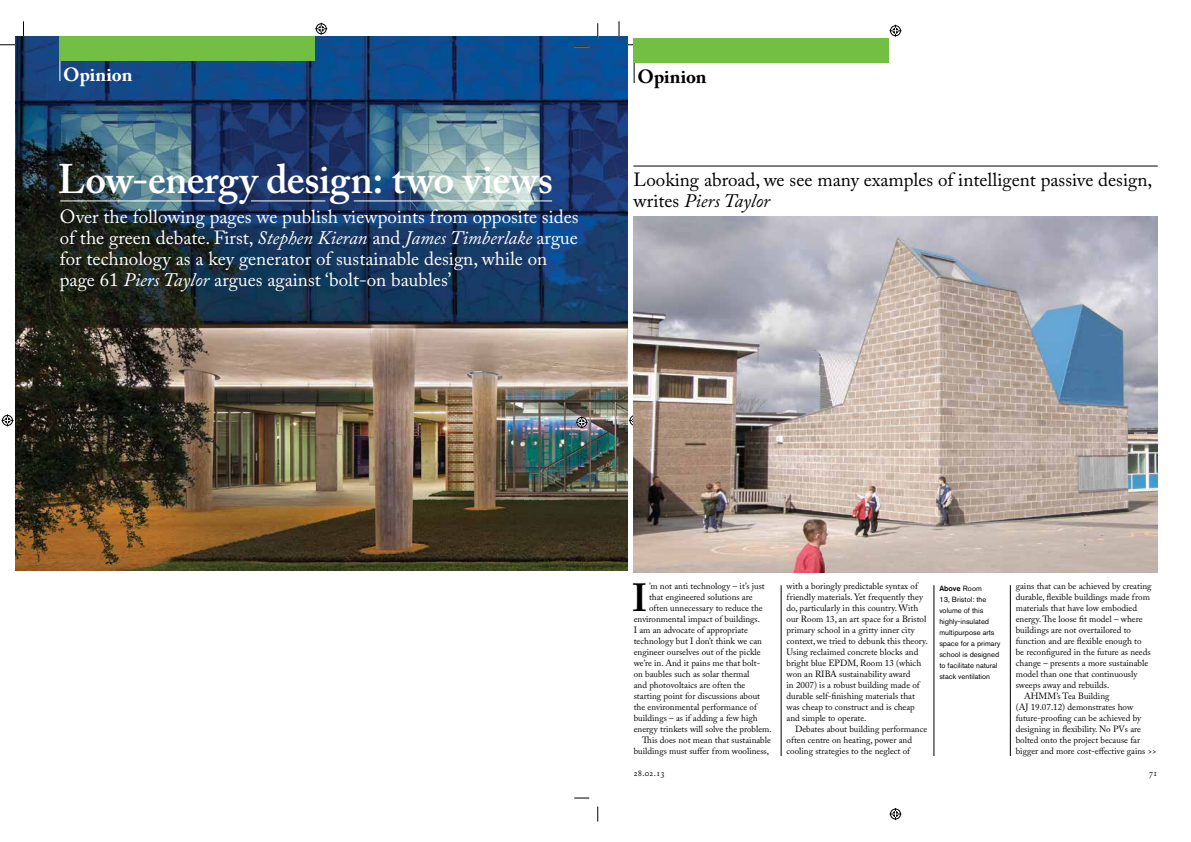
<style>
.page{position:relative;width:1191px;height:842px;background:#fff}
.page>*{position:absolute;margin:0;border:0;box-sizing:border-box;transform-origin:0 0}
.t1{font:600 41px "Adobe Caslon Pro";letter-spacing:-.01em;color:#fff}
.t2{font:600 39px "Adobe Caslon Pro";color:#000}
.t3{font:19px/21px "Adobe Caslon Pro";color:#fff}
.t4{font:19px/21px "Adobe Caslon Pro";color:#000}
.t5{font:700 19px "Adobe Caslon Pro";color:#fff}
.t6{font:700 19px "Adobe Caslon Pro";color:#000}
.t7{font:9px/11px "Adobe Caslon Pro";color:#000}
.t8{font:7.5px/11px "Akzidenz Grotesk BQ";color:#000}
.s1{font-style:italic}
.s2{font-weight:500}
</style>
<div class="page">
<img style="left:15px;top:36px;width:612px;height:535px">
<hr style="left:60px;top:36px;width:1px;height:45px;background:#fff">
<div style="left:60px;top:36px;width:255px;height:24px;background:#72bf44"></div>
<hr style="left:60px;top:201px;width:155px;height:1px;background:#fff">
<hr style="left:251px;top:201px;width:74px;height:1px;background:#fff">
<hr style="left:354px;top:201px;width:198px;height:1px;background:#fff">
<svg style="left:0;top:44px;width:15px;height:2px"></svg>
<svg style="left:627px;top:44px;width:7px;height:2px"></svg>
<svg style="left:23px;top:21px;width:1px;height:15px"></svg>
<svg style="left:618px;top:21px;width:2px;height:15px"></svg>
<svg style="left:315px;top:23px;width:12px;height:12px"></svg>
<svg style="left:2px;top:414px;width:12px;height:12px"></svg>
<svg style="left:629px;top:414px;width:5px;height:12px"></svg>
<hr style="left:634px;top:38px;width:1px;height:45px;background:#000">
<img style="left:634px;top:217px;width:523px;height:356px">
<hr style="left:1010px;top:585px;width:1px;height:171px;background:#000">
<hr style="left:933px;top:585px;width:1px;height:171px;background:#000">
<hr style="left:781px;top:585px;width:1px;height:171px;background:#000">
<div style="left:634px;top:38px;width:255px;height:24px;background:#72bf44"></div>
<hr style="left:633px;top:166px;width:524px;height:1px;background:#000">
<svg style="left:574px;top:46px;width:15px;height:2px"></svg>
<svg style="left:574px;top:797px;width:15px;height:2px"></svg>
<svg style="left:597px;top:23px;width:1px;height:15px"></svg>
<svg style="left:597px;top:806px;width:1px;height:15px"></svg>
<svg style="left:889px;top:25px;width:12px;height:12px"></svg>
<svg style="left:889px;top:808px;width:12px;height:12px"></svg>
<svg style="left:576px;top:416px;width:12px;height:12px"></svg>
<h3 class="t5" style="left:63px;top:63px;width:71px">Opinion</h3>
<h1 class="t1" style="left:58px;top:155px;width:497px">Low-energy design: two views</h1>
<p class="t3" style="left:60px;top:206px;width:520px">Over the following pages we publish viewpoints from opposite sides of the green debate. First, <span class="s1">Stephen Kieran</span> and <span class="s1">James Timberlake</span> argue for technology as a key generator of sustainable design, while on page 61 <span class="s1">Piers Taylor</span> argues against ‘bolt-on baubles’</p>
<h3 class="t6" style="left:637px;top:65px;width:71px">Opinion</h3>
<h3 class="t4" style="left:633px;top:169px;width:520px">Looking abroad, we see many examples of intelligent passive design, writes <span class="s1">Piers Taylor</span></h3>
<h2 class="t2" style="left:632px;top:575px;width:17px">I</h2>
<p class="t7" style="left:649px;top:580px;width:117px">’m not anti technology – it’s just</p>
<p class="t7" style="left:649px;top:591px;width:105px">that engineered solutions are</p>
<p class="t7" style="left:649px;top:602px;width:115px">often unnecessary to reduce the</p>
<p class="t7" style="left:634px;top:613px;width:128px">environmental impact of buildings.</p>
<p class="t7" style="left:634px;top:624px;width:116px">I am an advocate of appropriate</p>
<p class="t7" style="left:634px;top:635px;width:130px">technology but I don’t think we can</p>
<p class="t7" style="left:634px;top:646px;width:128px">engineer ourselves out of the pickle</p>
<p class="t7" style="left:634px;top:657px;width:128px">we’re in. And it pains me that bolt-</p>
<p class="t7" style="left:634px;top:668px;width:117px">on baubles such as solar thermal</p>
<p class="t7" style="left:634px;top:679px;width:113px">and photovoltaics are often the</p>
<p class="t7" style="left:634px;top:690px;width:128px">starting point for discussions about</p>
<p class="t7" style="left:634px;top:701px;width:125px">the environmental performance of</p>
<p class="t7" style="left:634px;top:712px;width:125px">buildings – as if adding a few high</p>
<p class="t7" style="left:634px;top:723px;width:139px">energy trinkets will solve the problem.</p>
<p class="t7" style="left:642px;top:734px;width:130px">This does not mean that sustainable</p>
<p class="t7" style="left:634px;top:745px;width:137px">buildings must suffer from wooliness,</p>
<p class="t7" style="left:786px;top:580px;width:143px">with a boringly predictable syntax of friendly materials. Yet frequently they do, particularly in this country. With our Room 13, an art space for a Bristol primary school in a gritty inner city context, we tried to debunk this theory.<br>Using reclaimed concrete blocks and bright blue EPDM, Room 13 (which won an RIBA sustainability award<br>in 2007) is a robust building made of durable self-finishing materials that was cheap to construct and is cheap and simple to operate.</p>
<p class="t7" style="left:786px;top:723px;width:142px;text-indent:9px">Debates about building performance often centre on heating, power and cooling strategies to the neglect of</p>
<p class="t8" style="left:939px;top:583px;width:62px"><span class="s2">Above</span> Room<br>13, Bristol: the volume of this highly-insulated multipurpose arts space for a primary school is designed to facilitate natural stack ventilation</p>
<p class="t7" style="left:1015px;top:580px;width:137px">gains that can be achieved by creating</p>
<p class="t7" style="left:1015px;top:591px;width:136px">durable, flexible buildings made from</p>
<p class="t7" style="left:1015px;top:602px;width:123px">materials that have low embodied</p>
<p class="t7" style="left:1015px;top:613px;width:128px">energy. The loose fit model – where</p>
<p class="t7" style="left:1015px;top:624px;width:117px">buildings are not overtailored to</p>
<p class="t7" style="left:1015px;top:635px;width:127px">function and are flexible enough to</p>
<p class="t7" style="left:1015px;top:646px;width:136px">be reconfigured in the future as needs</p>
<p class="t7" style="left:1015px;top:657px;width:134px">change – presents a more sustainable</p>
<p class="t7" style="left:1015px;top:668px;width:123px">model than one that continuously</p>
<p class="t7" style="left:1015px;top:679px;width:95px">sweeps away and rebuilds.</p>
<p class="t7" style="left:1024px;top:690px;width:87px">AHMM’s Tea Building</p>
<p class="t7" style="left:1015px;top:701px;width:119px">(AJ 19.07.12) demonstrates how</p>
<p class="t7" style="left:1015px;top:712px;width:127px">future-proofing can be achieved by</p>
<p class="t7" style="left:1015px;top:723px;width:127px">designing in flexibility. No PVs are</p>
<p class="t7" style="left:1015px;top:734px;width:126px">bolted onto the project because far</p>
<p class="t7" style="left:1015px;top:745px;width:142px">bigger and more cost-effective gains &gt;&gt;</p>
<p class="t7" style="left:633px;top:768px;width:33px">28.02.13</p>
<p class="t7" style="left:1148px;top:768px;width:10px">71</p>
</div>
